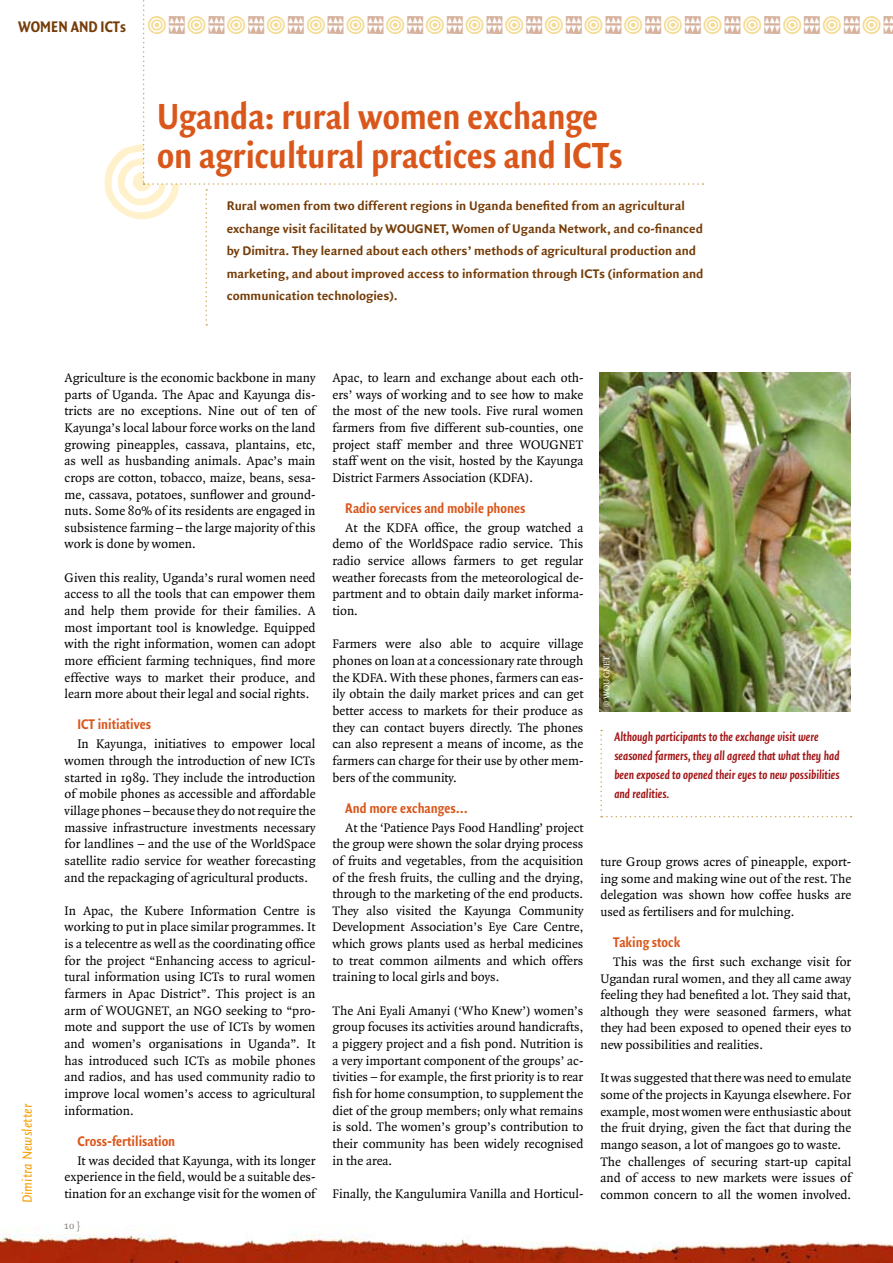
<style>
.page{position:relative;width:893px;height:1263px;background:#fff}
.page>*{position:absolute;margin:0;border:0;box-sizing:border-box;transform-origin:0 0}
.t1{font:700 39px/39px "Quadraat Sans Con";color:#da571c}
.t2{font:700 16.5px "Quadraat Sans Con";color:#753c08}
.t3{font:700 15px "Quadraat Sans Con";color:#da571c}
.t4{font:italic 14.25px "Quadraat Sans";color:#f39e00}
.t5{font:13.35px/16.6px "Quadraat";color:#000;text-align:justify}
.t6{font:700 13.35px/22.5px "Quadraat Sans";color:#753c08}
.t7{font:italic 700 13.35px/18.8px "Quadraat Sans Con";color:#a21415}
.t8{font:10.5px "Quadraat Small Caps";color:#878484}
.t9{font:9px "Quadraat";color:#fff}
</style>
<div class="page">
<img style="left:0;top:1228px;width:893px;height:35px">
<img style="left:600px;top:372px;width:250px;height:340px">
<svg style="left:600px;top:730px;width:251px;height:87px"></svg>
<svg style="left:104px;top:0;width:601px;height:326px"></svg>
<p class="t2" style="left:18px;top:17px;width:23px">Women</p>
<p class="t2" style="left:71px;top:17px;width:10px">and</p>
<p class="t2" style="left:101px;top:17px;width:27px">ICTs</p>
<h1 class="t1" style="left:157px;top:98px;width:467px">Uganda: rural women exchange on agricultural practices and ICTs</h1>
<p class="t6" style="left:227px;top:195px;width:478px">Rural women from two different regions in Uganda benefited from an agricultural exchange visit facilitated by WOUGNET, Women of Uganda Network, and co-financed by Dimitra. They learned about each others’ methods of agricultural production and marketing, and about improved access to information through ICTs (information and communication technologies).</p>
<p class="t4" style="left:20px;top:1203px;width:101px;rotate:-90deg">Dimitra Newsletter</p>
<p class="t5" style="left:65px;top:370px;width:252px">Agriculture is the economic backbone in many parts of Uganda. The Apac and Kayunga dis&shy;tricts are no exceptions. Nine out of ten of Kayunga’s local labour force works on the land growing pineapples, cassava, plantains, etc, as well as husbanding animals. Apac’s main crops are cotton, tobacco, maize, beans, sesa&shy;me, cassava, potatoes, sunflower and ground&shy;nuts. Some 80% of its residents are engaged in subsistence farming – the large majority of this work is done by women.</p>
<p class="t5" style="left:65px;top:570px;width:252px">Given this reality, Uganda’s rural women need access to all the tools that can empower them and help them provide for their families. A most important tool is knowledge. Equipped with the right information, women can adopt more efficient farming techniques, find more effective ways to market their produce, and learn more about their legal and social rights.</p>
<p class="t3" style="left:77px;top:716px;width:75px">ICT initiatives</p>
<p class="t5" style="left:65px;top:736px;width:252px;text-indent:13px">In Kayunga, initiatives to empower local women through the introduction of new ICTs started in 1989. They include the introduction of mobile phones as accessible and affordable village phones – because they do not require the massive infrastructure investments necessary for landlines – and the use of the WorldSpace satellite radio service for weather forecasting and the repackaging of agricultural products.</p>
<p class="t5" style="left:65px;top:903px;width:252px">In Apac, the Kubere Information Centre is working to put in place similar programmes. It is a telecentre as well as the coordinating office for the project “Enhancing access to agricul&shy;tural information using ICTs to rural women farmers in Apac District”. This project is an arm of WOUGNET, an NGO seeking to “pro&shy;mote and support the use of ICTs by women and women’s organisations in Uganda”. It has introduced such ICTs as mobile phones and radios, and has used community radio to improve local women’s access to agricultural information.</p>
<p class="t3" style="left:77px;top:1132px;width:99px">Cross-fertilisation</p>
<p class="t5" style="left:65px;top:1152px;width:252px;text-indent:13px">It was decided that Kayunga, with its longer experience in the field, would be a suitable des&shy;tination for an exchange visit for the women of</p>
<p class="t8" style="left:64px;top:1220px;width:18px">10 }</p>
<p class="t5" style="left:333px;top:370px;width:252px">Apac, to learn and exchange about each oth&shy;ers’ ways of working and to see how to make the most of the new tools. Five rural women farmers from five different sub-counties, one project staff member and three WOUGNET staff went on the visit, hosted by the Kayunga District Farmers Association (KDFA).</p>
<p class="t3" style="left:345px;top:499px;width:182px">Radio services and mobile phones</p>
<p class="t5" style="left:333px;top:520px;width:252px;text-indent:13px">At the KDFA office, the group watched a demo of the WorldSpace radio service. This radio service allows farmers to get regular weather forecasts from the meteorological de&shy;partment and to obtain daily market informa&shy;tion.</p>
<p class="t5" style="left:333px;top:636px;width:252px">Farmers were also able to acquire village phones on loan at a concessionary rate through the KDFA. With these phones, farmers can eas&shy;ily obtain the daily market prices and can get better access to markets for their produce as they can contact buyers directly. The phones can also represent a means of income, as the farmers can charge for their use by other mem&shy;bers of the community.</p>
<p class="t3" style="left:345px;top:799px;width:124px">And more exchanges…</p>
<p class="t5" style="left:333px;top:819px;width:252px;text-indent:13px">At the ‘Patience Pays Food Handling’ project the group were shown the solar drying process of fruits and vegetables, from the acquisition of the fresh fruits, the culling and the drying, through to the marketing of the end products.<br>They also visited the Kayunga Community Development Association’s Eye Care Centre, which grows plants used as herbal medicines to treat common ailments and which offers training to local girls and boys.</p>
<p class="t5" style="left:333px;top:1002px;width:252px">The Ani Eyali Amanyi (‘Who Knew’) women’s group focuses its activities around handicrafts, a piggery project and a fish pond. Nutrition is a very important component of the groups’ ac&shy;tivities – for example, the first priority is to rear fish for home consumption, to supplement the diet of the group members; only what remains is sold. The women’s group’s contribution to their community has been widely recognised in the area.</p>
<p class="t5" style="left:333px;top:1186px;width:252px">Finally, the Kangulumira Vanilla and Horticul-</p>
<p class="t9" style="left:602px;top:707px;width:53px;rotate:-90deg">© WOUGNET</p>
<p class="t7" style="left:614px;top:728px;width:227px">Although participants to the exchange visit were seasoned farmers, they all agreed that what they had been exposed to opened their eyes to new possibilities and realities.</p>
<p class="t5" style="left:600px;top:854px;width:252px">ture Group grows acres of pineapple, export&shy;ing some and making wine out of the rest. The delegation was shown how coffee husks are used as fertilisers and for mulching.</p>
<p class="t3" style="left:613px;top:933px;width:69px">Taking stock</p>
<p class="t5" style="left:600px;top:954px;width:252px;text-indent:13px">This was the first such exchange visit for Ugandan rural women, and they all came away feeling they had benefited a lot. They said that, although they were seasoned farmers, what they had been exposed to opened their eyes to new possibilities and realities.</p>
<p class="t5" style="left:600px;top:1070px;width:252px;text-align:left">It was suggested that there was need to emulate some of the projects in Kayunga elsewhere. For example, most women were enthusiastic about the fruit drying, given the fact that during the mango season, a lot of mangoes go to waste.<br>The challenges of securing start-up capital and of access to new markets were issues of common concern to all the women involved.</p>
</div>
